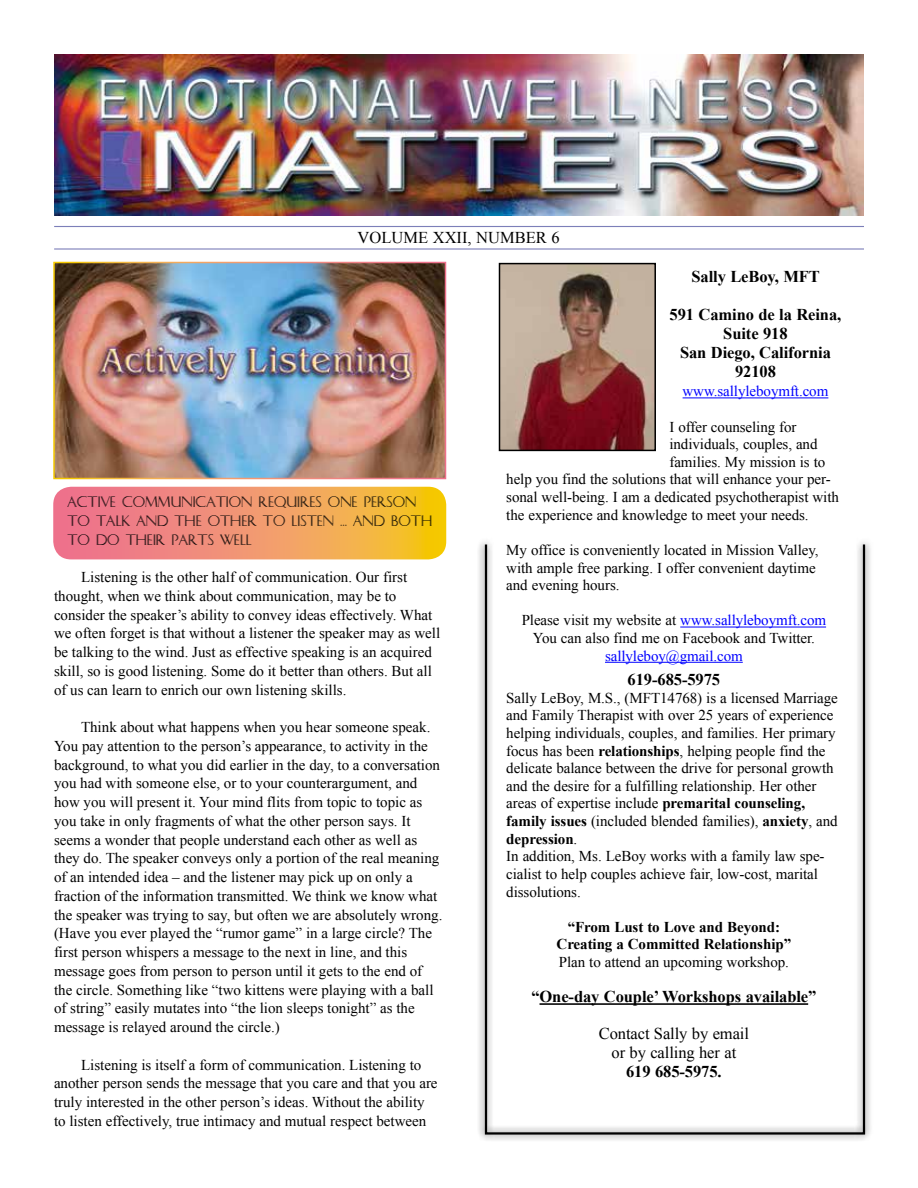
<style>
.page{position:relative;width:918px;height:1188px;background:#fff}
.page>*{position:absolute;margin:0;border:0;box-sizing:border-box;transform-origin:0 0}
.t1{font:700 16.5px/19px "Times New Roman";letter-spacing:-.005em;color:#000;text-align:center}
.t2{font:16.5px/19px "Times New Roman";letter-spacing:-.005em;color:#000;text-align:center}
.t3{font:15px/18.8px "Times New Roman";color:#000}
.t4{font:15px/18.8px "Caesar";color:#000}
.t5{font:700 15px/17.5px "Times New Roman";letter-spacing:-.005em;color:#000;text-align:center}
.t6{font:15px "Times New Roman";letter-spacing:-.005em;color:#00f}
.s1{color:#00f}
.s2{font-weight:700}
</style>
<div class="page">
<img style="left:56px;top:265px;width:387px;height:211px">
<svg style="left:53px;top:487px;width:393px;height:72px;background:#f19a66"></svg>
<div style="left:477px;top:537px;width:397px;height:606px;background:#000;opacity:.75"></div>
<div style="left:485px;top:543px;width:380px;height:592px;border:2px solid #000"></div>
<img style="left:54px;top:54px;width:810px;height:162px">
<div style="left:499px;top:263px;width:350px;height:855px;background:#fff"></div>
<hr style="left:683px;top:398px;width:145px;height:1px;background:#00f">
<hr style="left:680px;top:627px;width:146px;height:1px;background:#00f">
<hr style="left:605px;top:662px;width:138px;height:1px;background:#00f">
<hr style="left:540px;top:1003px;width:268px;height:2px;background:#000">
<img style="left:502px;top:266px;width:151px;height:182px">
<div style="left:499px;top:263px;width:157px;height:188px;border:2px solid #000"></div>
<hr style="left:54px;top:226px;width:810px;height:1px;background:#7c7fb9">
<hr style="left:54px;top:248px;width:810px;height:2px;background:#7c7fb9">
<p class="t2" style="left:358px;top:228px;width:203px">VOLUME XXII, NUMBER 6</p>
<p class="t4" style="left:68px;top:493px;width:366px">ACTIVE COMMUNICATION REQUIRES ONE PERSON<br>TO TALK AND THE OTHER TO LISTEN ... AND BOTH<br>TO DO THEIR PARTS WELL</p>
<p class="t3" style="left:54px;top:567px;width:388px;text-indent:27px">Listening is the other half of communication. Our first thought, when we think about communication, may be to consider the speaker’s ability to convey ideas effectively. What we often forget is that without a listener the speaker may as well be talking to the wind. Just as effective speaking is an acquired skill, so is good listening. Some do it better than others. But all of us can learn to enrich our own listening skills.</p>
<p class="t3" style="left:54px;top:717px;width:390px;text-indent:27px">Think about what happens when you hear someone speak.<br>You pay attention to the person’s appearance, to activity in the background, to what you did earlier in the day, to a conversation you had with someone else, or to your counterargument, and how you will present it. Your mind flits from topic to topic as you take in only fragments of what the other person says. It seems a wonder that people understand each other as well as they do. The speaker conveys only a portion of the real meaning of an intended idea – and the listener may pick up on only a fraction of the information transmitted. We think we know what the speaker was trying to say, but often we are absolutely wrong. (Have you ever played the “rumor game” in a large circle? The first person whispers a message to the next in line, and this message goes from person to person until it gets to the end of the circle. Something like “two kittens were playing with a ball of string” easily mutates into “the lion sleeps tonight” as the message is relayed around the circle.)</p>
<p class="t3" style="left:54px;top:1055px;width:385px;text-indent:27px">Listening is itself a form of communication. Listening to another person sends the message that you care and that you are truly interested in the other person’s ideas. Without the ability to listen effectively, true intimacy and mutual respect between</p>
<p class="t1" style="left:691px;top:266px;width:130px">Sally LeBoy, MFT</p>
<p class="t1" style="left:670px;top:305px;width:173px">591 Camino de la Reina,<br>Suite 918<br>San Diego, California<br>92108</p>
<p class="t6" style="left:683px;top:381px;width:147px">www.sallyleboymft.com</p>
<p class="t3" style="left:669px;top:417px;width:129px">I offer counseling for</p>
<p class="t3" style="left:669px;top:434px;width:150px">individuals, couples, and</p>
<p class="t3" style="left:669px;top:452px;width:157px">families. My mission is to</p>
<p class="t3" style="left:506px;top:470px;width:326px">help you find the solutions that will enhance your per-</p>
<p class="t3" style="left:506px;top:487px;width:334px">sonal well-being. I am a dedicated psychotherapist with</p>
<p class="t3" style="left:506px;top:505px;width:304px">the experience and knowledge to meet your needs.</p>
<p class="t3" style="left:506px;top:541px;width:314px;line-height:17.7px">My office is conveniently located in Mission Valley, with ample free parking. I offer convenient daytime and evening hours.</p>
<p class="t3" style="left:522px;top:611px;width:306px;line-height:17.7px;text-align:center">Please visit my website at <span class="s1">www.sallyleboymft.com<br></span>You can also find me on Facebook and Twitter.</p>
<p class="t6" style="left:605px;top:645px;width:139px">sallyleboy@gmail.com</p>
<p class="t1" style="left:628px;top:669px;width:94px">619-685-5975</p>
<p class="t3" style="left:506px;top:688px;width:333px;line-height:17.7px">Sally LeBoy, M.S., (MFT14768) is a licensed Marriage and Family Therapist with over 25 years of experience helping individuals, couples, and families. Her primary focus has been <span class="s2">relationships</span>, helping people find the delicate balance between the drive for personal growth and the desire for a fulfilling relationship. Her other areas of expertise include <span class="s2">premarital counseling, family issues</span> (included blended families), <span class="s2">anxiety</span>, and <span class="s2">depression</span>.<br>In addition, Ms. LeBoy works with a family law spe&shy;cialist to help couples achieve fair, low-cost, marital dissolutions.</p>
<p class="t5" style="left:557px;top:918px;width:236px">“From Lust to Love and Beyond:<br>Creating a Committed Relationship”</p>
<p class="t3" style="left:559px;top:952px;width:232px">Plan to attend an upcoming workshop.</p>
<p class="t1" style="left:531px;top:987px;width:287px">“One-day Couple’ Workshops available”</p>
<p class="t2" style="left:599px;top:1023px;width:152px">Contact Sally by email or by calling her at</p>
<p class="t1" style="left:626px;top:1062px;width:97px">619 685-5975.</p>
</div>
